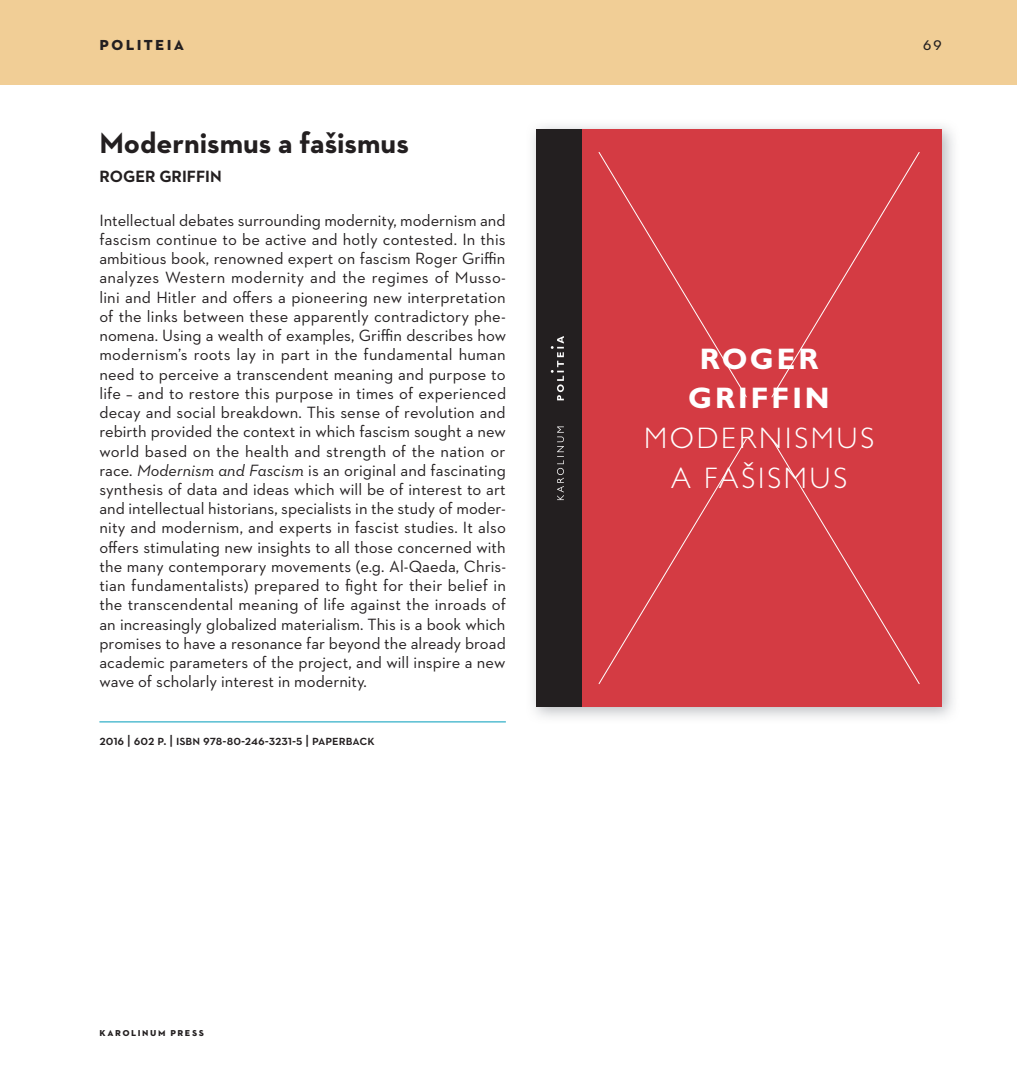
<style>
.page{position:relative;width:1017px;height:1067px;background:#fff}
.page>*{position:absolute;margin:0;border:0;box-sizing:border-box;transform-origin:0 0}
.t1{font:700 29.75px "Neutraface 2 Text";color:#231f20}
.t2{font:300 29.75px/39.7px "Gill Sans MT Pro";letter-spacing:.1em;color:#fff;text-align:center}
.t3{font:700 29.75px/39.7px "Gill Sans MT Pro";letter-spacing:.1em;color:#fff;text-align:center}
.t4{font:700 19.25px "Neutraface 2 Text";letter-spacing:.11em;color:#231f20}
.t5{font:19.25px "Neutraface 2 Text";color:#231f20}
.t6{font:16.62px/19.2px "Neutraface 2 Text";color:#231f20;text-align:justify}
.t7{font:700 16.62px "Neutraface 2 Text";color:#231f20}
.t8{font:600 14px "Neutraface 2 Text";color:#231f20}
.t9{font:700 11.38px "Neutraface 2 Text";letter-spacing:.135em;color:#231f20}
.s1{font-style:italic}
</style>
<div class="page">
<div style="left:0;top:0;width:1017px;height:85px;background:#f1ce96"></div>
<hr style="left:99px;top:721px;width:407px;height:1px;background:#009dba">
<img style="left:532px;top:126px;width:422px;height:592px">
<div style="left:537px;top:129px;width:405px;height:577px;background:#d43b43"></div>
<div style="left:537px;top:129px;width:45px;height:577px;background:#231f20"></div>
<svg style="left:598px;top:152px;width:149px;height:246px"></svg>
<svg style="left:771px;top:152px;width:149px;height:246px"></svg>
<svg style="left:598px;top:438px;width:149px;height:246px"></svg>
<svg style="left:771px;top:438px;width:149px;height:246px"></svg>
<svg style="left:551px;top:336px;width:13px;height:164px"></svg>
<p class="t4" style="left:99px;top:31px;width:86px">POLITEIA</p>
<h1 class="t1" style="left:99px;top:123px;width:311px">Modernismus a fašismus</h1>
<p class="t7" style="left:99px;top:166px;width:124px">ROGER GRIFFIN</p>
<p class="t6" style="left:99px;top:210px;width:408px">Intellectual debates surrounding modernity, modernism and fascism continue to be active and hotly contested. In this ambitious book, renowned expert on fascism Roger Griffin analyzes Western modernity and the regimes of Musso&shy;lini and Hitler and offers a pioneering new interpretation of the links between these apparently contradictory phe&shy;nomena. Using a wealth of examples, Griffin describes how modernism’s roots lay in part in the fundamental human need to perceive a transcendent meaning and purpose to life – and to restore this purpose in times of experienced decay and social breakdown. This sense of revolution and rebirth provided the context in which fascism sought a new world based on the health and strength of the nation or race. <span class="s1">Modernism and Fascism</span> is an original and fascinating synthesis of data and ideas which will be of interest to art and intellectual historians, specialists in the study of moder&shy;nity and modernism, and experts in fascist studies. It also offers stimulating new insights to all those concerned with the many contemporary movements (e.g. Al -Qaeda, Chris&shy;tian fundamentalists) prepared to fight for their belief in the transcendental meaning of life against the inroads of an increasingly globalized materialism. This is a book which promises to have a resonance far beyond the already broad academic parameters of the project, and will inspire a new wave of scholarly interest in modernity.</p>
<p class="t8" style="left:99px;top:731px;width:277px">2016 | 602 P. | ISBN 978-80-246-3231-5 | PAPERBACK</p>
<p class="t9" style="left:99px;top:1024px;width:106px">KAROLINUM PRESS</p>
<p class="t5" style="left:923px;top:32px;width:21px">69</p>
<h1 class="t3" style="left:689px;top:338px;width:142px">ROGER<br>GRIFFIN</h1>
<h1 class="t2" style="left:644px;top:417px;width:231px">MODERNISMUS<br>A FAŠISMUS</h1>
</div>
